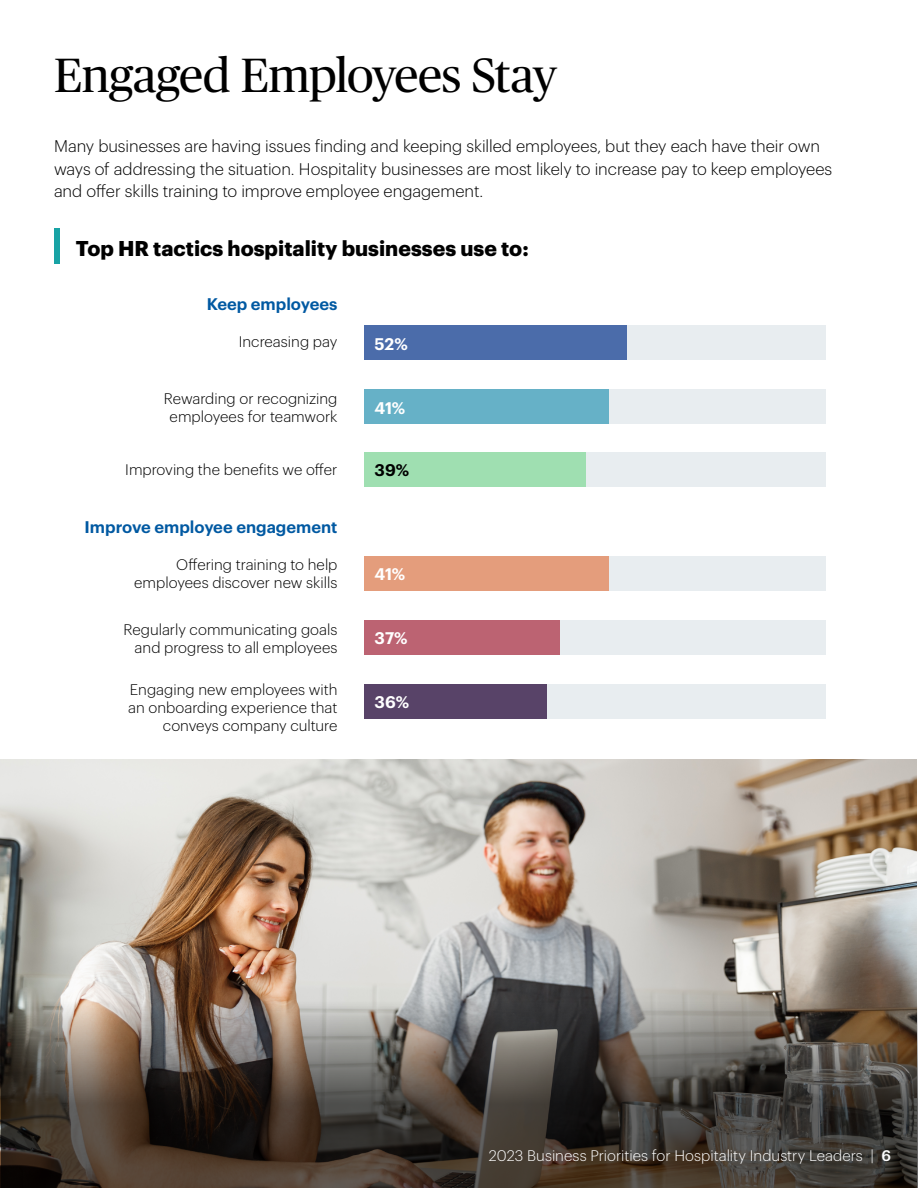
<style>
.page{position:relative;width:918px;height:1188px;background:#fff}
.page>*{position:absolute;margin:0;border:0;box-sizing:border-box;transform-origin:0 0}
.t1{font:48px "Publico Headline";letter-spacing:-.005em;color:#000}
.t2{font:700 21px "Graphik";color:#000}
.t3{font:300 16.5px/22.5px "Graphik";color:#000}
.t4{font:600 16.5px "Graphik";color:#0059a2}
.t5{font:600 16.5px "Graphik";letter-spacing:-.015em;color:#fff}
.t6{font:600 16.5px "Graphik";color:#000}
.t7{font:300 15px/18px "Graphik";color:#000;text-align:right}
.t8{font:300 15px "Graphik";letter-spacing:.005em;color:#fff}
.s1{font-weight:500}
</style>
<div class="page">
<img style="left:0;top:759px;width:916px;height:429px">
<div style="left:627px;top:326px;width:199px;height:34px;background:#e8edf0"></div>
<div style="left:364px;top:326px;width:263px;height:34px;background:#4b6caa"></div>
<div style="left:609px;top:390px;width:217px;height:34px;background:#e8edf0"></div>
<div style="left:364px;top:390px;width:245px;height:34px;background:#66b1c7"></div>
<div style="left:586px;top:452px;width:240px;height:34px;background:#e8edf0"></div>
<div style="left:364px;top:452px;width:222px;height:34px;background:#9fdfb1"></div>
<div style="left:572px;top:556px;width:254px;height:34px;background:#e8edf0"></div>
<div style="left:364px;top:556px;width:245px;height:34px;background:#e49d7c"></div>
<div style="left:554px;top:620px;width:272px;height:34px;background:#e8edf0"></div>
<div style="left:364px;top:620px;width:196px;height:34px;background:#bc6372"></div>
<div style="left:517px;top:684px;width:309px;height:34px;background:#e8edf0"></div>
<div style="left:364px;top:684px;width:183px;height:34px;background:#584368"></div>
<div style="left:54px;top:228px;width:6px;height:36px;background:#18a3a5"></div>
<svg style="left:1px;top:1000px;width:917px;height:188px;background:#534b43"></svg>
<h1 class="t1" style="left:54px;top:42px;width:504px">Engaged Employees Stay</h1>
<p class="t3" style="left:54px;top:134px;width:780px">Many businesses are having issues finding and keeping skilled employees, but they each have their own ways of addressing the situation. Hospitality businesses are most likely to increase pay to keep employees and offer skills training to improve employee engagement.</p>
<h2 class="t2" style="left:76px;top:232px;width:454px">Top HR tactics hospitality businesses use to:</h2>
<p class="t4" style="left:207px;top:292px;width:132px">Keep employees</p>
<p class="t7" style="left:239px;top:331px;width:100px">Increasing pay</p>
<p class="t7" style="left:164px;top:388px;width:175px;text-align:center">Rewarding or recognizing employees for teamwork</p>
<p class="t7" style="left:125px;top:460px;width:214px">Improving the benefits we offer</p>
<p class="t4" style="left:85px;top:514px;width:254px">Improve employee engagement</p>
<p class="t7" style="left:134px;top:555px;width:205px">Offering training to help employees discover new skills</p>
<p class="t7" style="left:123px;top:619px;width:216px">Regularly communicating goals and progress to all employees</p>
<p class="t7" style="left:128px;top:680px;width:211px">Engaging new employees with an onboarding experience that conveys company culture</p>
<p class="t5" style="left:375px;top:331px;width:35px">52%</p>
<p class="t5" style="left:375px;top:395px;width:32px">41%</p>
<p class="t6" style="left:375px;top:457px;width:36px">39%</p>
<p class="t5" style="left:375px;top:561px;width:32px">41%</p>
<p class="t5" style="left:375px;top:625px;width:35px">37%</p>
<p class="t5" style="left:375px;top:689px;width:36px">36%</p>
<p class="t8" style="left:489px;top:1145px;width:404px">2023 Business Priorities for Hospitality Industry Leaders | <span class="s1">6</span></p>
</div>
